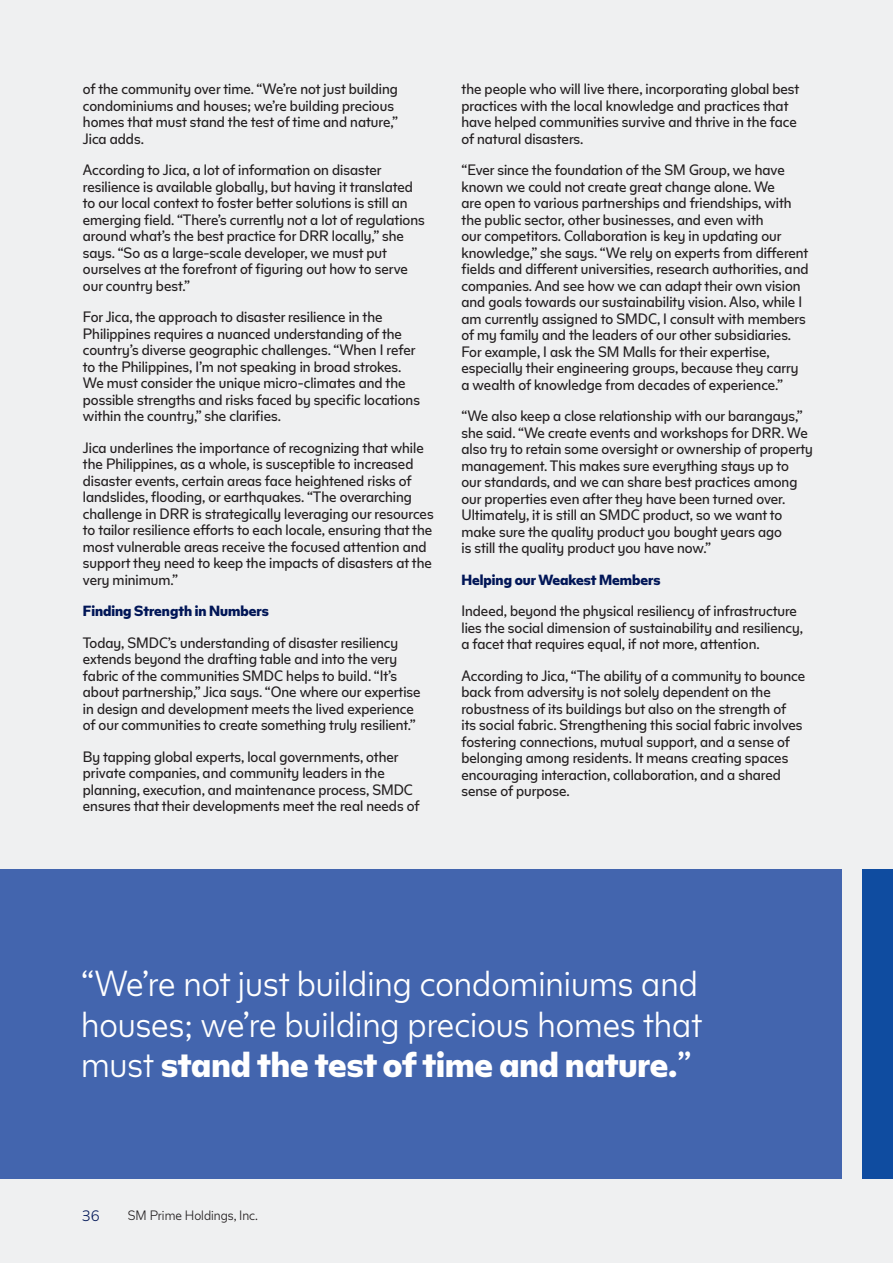
<style>
.page{position:relative;width:893px;height:1263px;background:#eff0f1}
.page>*{position:absolute;margin:0;border:0;box-sizing:border-box;transform-origin:0 0}
.t1{font:300 36px/40.5px "Henry Sans";color:#fff}
.t2{font:15px/16.5px "Henry Sans";color:#231f20}
.t3{font:700 15px "Henry Sans";color:#011657}
.t4{font:300 15px "Henry Sans";color:#011657}
.t5{font:300 13.5px "Henry Sans";color:#231f20}
.s1{font-weight:700}
.s2{font-weight:400}
</style>
<div class="page">
<div style="left:0;top:869px;width:842px;height:309px;background:#4365ae"></div>
<div style="left:862px;top:869px;width:31px;height:309px;background:#0f4ca0"></div>
<p class="t2" style="left:83px;top:80px;width:317px">of the community over time. “We’re not just building condominiums and houses; we’re building precious homes that must stand the test of time and nature,” Jica adds.</p>
<p class="t2" style="left:83px;top:161px;width:343px">According to Jica, a lot of information on disaster resilience is available globally, but having it translated to our local context to foster better solutions is still an emerging field. “There’s currently not a lot of regulations around what’s the best practice for DRR locally,” she says. “So as a large-scale developer, we must put ourselves at the forefront of figuring out how to serve our country best.”</p>
<p class="t2" style="left:83px;top:308px;width:339px">For Jica, the approach to disaster resilience in the Philippines requires a nuanced understanding of the country’s diverse geographic challenges. “When I refer to the Philippines, I’m not speaking in broad strokes.<br>We must consider the unique micro-climates and the possible strengths and risks faced by specific locations within the country,” she clarifies.</p>
<p class="t2" style="left:83px;top:439px;width:352px">Jica underlines the importance of recognizing that while the Philippines, as a whole, is susceptible to increased disaster events, certain areas face heightened risks of landslides, flooding, or earthquakes. “The overarching challenge in DRR is strategically leveraging our resources to tailor resilience efforts to each locale, ensuring that the most vulnerable areas receive the focused attention and support they need to keep the impacts of disasters at the very minimum.”</p>
<p class="t3" style="left:83px;top:602px;width:187px">Finding Strength in Numbers</p>
<p class="t2" style="left:83px;top:634px;width:339px">Today, SMDC’s understanding of disaster resiliency extends beyond the drafting table and into the very fabric of the communities SMDC helps to build. “It’s about partnership,” Jica says. “One where our expertise in design and development meets the lived experience of our communities to create something truly resilient.”</p>
<p class="t2" style="left:83px;top:748px;width:338px">By tapping global experts, local governments, other private companies, and community leaders in the planning, execution, and maintenance process, SMDC ensures that their developments meet the real needs of</p>
<p class="t2" style="left:461px;top:80px;width:339px">the people who will live there, incorporating global best practices with the local knowledge and practices that have helped communities survive and thrive in the face of natural disasters.</p>
<p class="t2" style="left:461px;top:161px;width:348px">“Ever since the foundation of the SM Group, we have known we could not create great change alone. We<br>are open to various partnerships and friendships, with the public sector, other businesses, and even with<br>our competitors. Collaboration is key in updating our knowledge,” she says. “We rely on experts from different fields and different universities, research authorities, and companies. And see how we can adapt their own vision and goals towards our sustainability vision. Also, while I am currently assigned to SMDC, I consult with members of my family and the leaders of our other subsidiaries.<br>For example, I ask the SM Malls for their expertise, especially their engineering groups, because they carry a wealth of knowledge from decades of experience.”</p>
<p class="t2" style="left:461px;top:407px;width:353px">“We also keep a close relationship with our barangays,” she said. “We create events and workshops for DRR. We also try to retain some oversight or ownership of property management. This makes sure everything stays up to our standards, and we can share best practices among our properties even after they have been turned over.<br>Ultimately, it is still an SMDC product, so we want to make sure the quality product you bought years ago<br>is still the quality product you have now.”</p>
<p class="t3" style="left:461px;top:570px;width:200px">Helping our Weakest Members</p>
<p class="t2" style="left:461px;top:602px;width:343px">Indeed, beyond the physical resiliency of infrastructure lies the social dimension of sustainability and resiliency, a facet that requires equal, if not more, attention.</p>
<p class="t2" style="left:461px;top:667px;width:345px">According to Jica, “The ability of a community to bounce back from adversity is not solely dependent on the robustness of its buildings but also on the strength of<br>its social fabric. Strengthening this social fabric involves fostering connections, mutual support, and a sense of belonging among residents. It means creating spaces encouraging interaction, collaboration, and a shared sense of purpose.</p>
<h1 class="t1" style="left:81px;top:962px;width:623px">“We’re not just building condominiums and houses; we’re building precious homes that must <span class="s1">stand the test of time and nature.</span><span class="s2">”</span></h1>
<p class="t4" style="left:82px;top:1207px;width:19px">36</p>
<p class="t5" style="left:128px;top:1207px;width:132px">SM Prime Holdings, Inc.</p>
</div>
